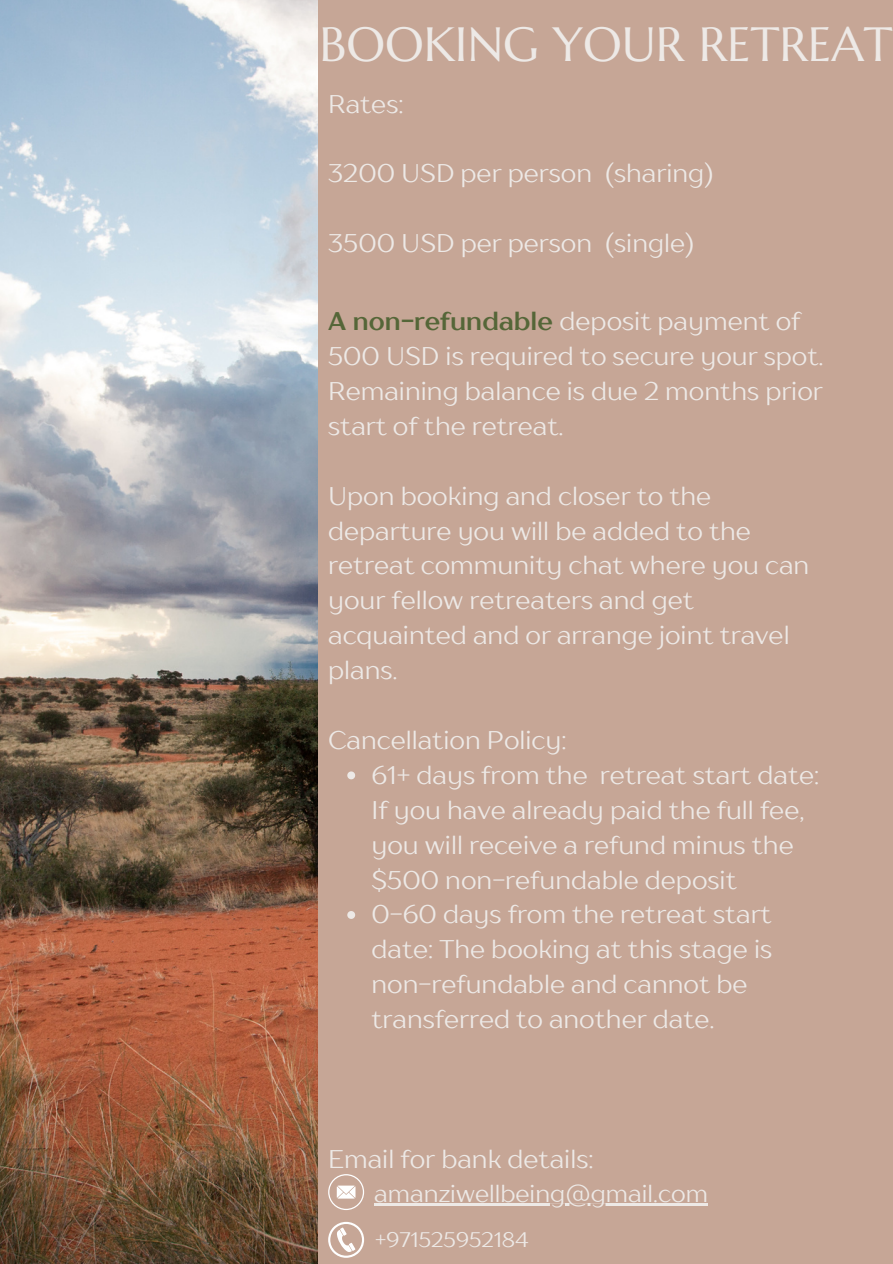
<style>
.page{position:relative;width:893px;height:1264px;background:#fff}
.page>*{position:absolute;margin:0;border:0;box-sizing:border-box;transform-origin:0 0}
.t1{font:48px "Marcellus";color:#ede9e6}
.t2{font:25.5px/34.8px "TT Drugs";color:#ede9e6}
.t3{font:24px "TT Drugs";color:#ede9e6}
.t4{font:21px "TT Drugs";color:#ede9e6}
.s1{font-weight:700;color:#556638}
</style>
<div class="page">
<img style="left:0;top:0;width:319px;height:1263px">
<div style="left:319px;top:0;width:573px;height:1263px;background:#c6a696"></div>
<hr style="left:374px;top:1203px;width:334px;height:2px;background:#ede9e6">
<svg style="left:347px;top:771px;width:8px;height:8px"></svg>
<svg style="left:347px;top:911px;width:8px;height:7px"></svg>
<svg style="left:328px;top:1174px;width:36px;height:35px"></svg>
<svg style="left:328px;top:1221px;width:36px;height:36px"></svg>
<p class="t1" style="left:319px;top:14px;width:574px">BOOKING YOUR RETREAT</p>
<p class="t2" style="left:328px;top:86px;width:77px">Rates:</p>
<p class="t2" style="left:328px;top:156px;width:387px">3200 USD per person (sharing)</p>
<p class="t2" style="left:328px;top:225px;width:368px">3500 USD per person (single)</p>
<p class="t2" style="left:328px;top:303px;width:497px"><span class="s1">A non-refundable</span> deposit payment of<br>500 USD is required to secure your spot.</p>
<p class="t2" style="left:328px;top:373px;width:496px">Remaining balance is due 2 months prior start of the retreat.</p>
<p class="t2" style="left:328px;top:478px;width:482px">Upon booking and closer to the departure you will be added to the retreat community chat where you can your fellow retreaters and get acquainted and or arrange joint travel plans.</p>
<p class="t2" style="left:328px;top:722px;width:240px">Cancellation Policy:</p>
<p class="t2" style="left:371px;top:757px;width:449px">61+ days from the retreat start date:<br>If you have already paid the full fee, you will receive a refund minus the $500 non-refundable deposit</p>
<p class="t2" style="left:371px;top:896px;width:402px">0-60 days from the retreat start date: The booking at this stage is non-refundable and cannot be transferred to another date.</p>
<p class="t2" style="left:328px;top:1140px;width:267px">Email for bank details:</p>
<p class="t3" style="left:374px;top:1178px;width:335px">amanziwellbeing@gmail.com</p>
<p class="t4" style="left:375px;top:1226px;width:155px">+971525952184</p>
</div>
